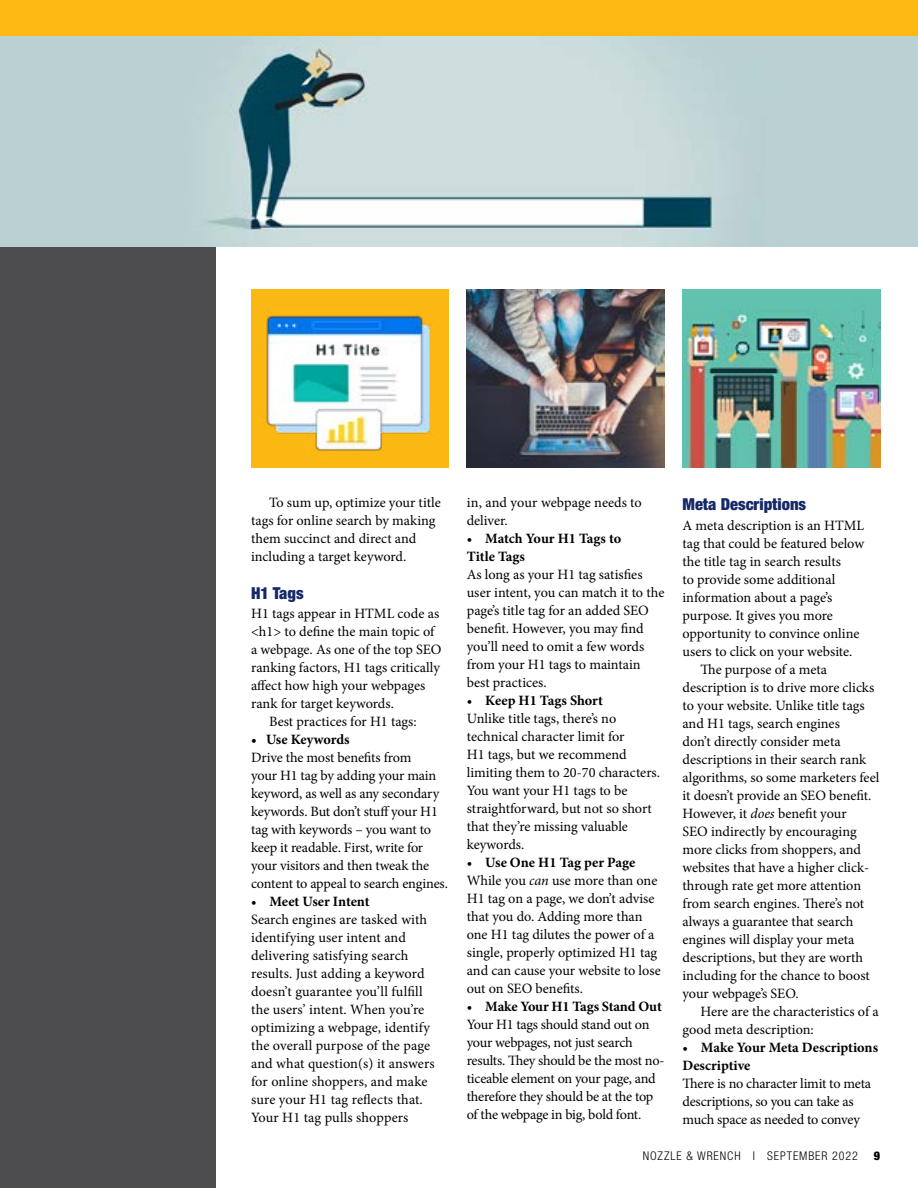
<style>
.page{position:relative;width:918px;height:1188px;background:#fff}
.page>*{position:absolute;margin:0;border:0;box-sizing:border-box;transform-origin:0 0}
.t1{font:900 condensed 16.5px "Helvetica Neue";color:#162867}
.t2{font:14.25px/18px "Minion Pro";letter-spacing:-.005em;color:#000}
.t3{font:700 14.25px/18px "Minion Pro";color:#000}
.t4{font:300 condensed 12px "Helvetica Neue";letter-spacing:.075em;color:#000}
.t5{font:900 condensed 12px "Helvetica Neue";color:#000}
.s1{font-weight:700}
.s2{font-weight:400}
.s3{font-style:italic}
</style>
<div class="page">
<div style="left:0;top:0;width:918px;height:37px;background:#fdb913"></div>
<div style="left:0;top:38px;width:216px;height:1150px;background:#4d4d4f"></div>
<img style="left:0;top:37px;width:918px;height:209px">
<div style="left:251px;top:289px;width:198px;height:179px;background:#fdb913"></div>
<img style="left:262px;top:311px;width:170px;height:140px">
<img style="left:683px;top:289px;width:197px;height:179px">
<img style="left:467px;top:289px;width:197px;height:179px">
<p class="t2" style="left:251px;top:494px;width:191px;text-indent:18px">To sum up, optimize your title tags for online search by making them succinct and direct and including a target keyword.</p>
<p class="t1" style="left:251px;top:583px;width:54px">H1 Tags</p>
<p class="t2" style="left:251px;top:605px;width:190px">H1 tags appear in HTML code as</p>
<p class="t2" style="left:251px;top:623px;width:185px">&lt;h1&gt; to define the main topic of</p>
<p class="t2" style="left:251px;top:641px;width:192px">a webpage. As one of the top SEO</p>
<p class="t2" style="left:251px;top:659px;width:190px">ranking factors, H1 tags critically</p>
<p class="t2" style="left:251px;top:677px;width:176px">affect how high your webpages</p>
<p class="t2" style="left:251px;top:695px;width:144px">rank for target keywords.</p>
<p class="t2" style="left:269px;top:713px;width:149px">Best practices for H1 tags:</p>
<p class="t3" style="left:251px;top:730px;width:100px">• Use Keywords</p>
<p class="t2" style="left:251px;top:749px;width:198px">Drive the most benefits from<br>your H1 tag by adding your main keyword, as well as any secondary keywords. But don’t stuff your H1 tag with keywords – you want to keep it readable. First, write for your visitors and then tweak the content to appeal to search engines.</p>
<p class="t2" style="left:251px;top:893px;width:185px">• <span class="s1">Meet User Intent<br></span>Search engines are tasked with identifying user intent and delivering satisfying search results. Just adding a keyword doesn’t guarantee you’ll fulfill the users’ intent. When you’re optimizing a webpage, identify the overall purpose of the page and what question(s) it answers for online shoppers, and make sure your H1 tag reflects that.<br>Your H1 tag pulls shoppers</p>
<p class="t2" style="left:467px;top:494px;width:176px">in, and your webpage needs to deliver.</p>
<p class="t3" style="left:467px;top:529px;width:156px"><span class="s2">•</span> Match Your H1 Tags to<br>Title Tags</p>
<p class="t2" style="left:467px;top:566px;width:199px">As long as your H1 tag satisfies user intent, you can match it to the page’s title tag for an added SEO benefit. However, you may find you’ll need to omit a few words from your H1 tags to maintain best practices.</p>
<p class="t2" style="left:467px;top:692px;width:195px">• <span class="s1">Keep H1 Tags Short<br></span>Unlike title tags, there’s no technical character limit for<br>H1 tags, but we recommend limiting them to 20-70 characters.<br>You want your H1 tags to be straightforward, but not so short that they’re missing valuable keywords.</p>
<p class="t2" style="left:467px;top:854px;width:196px">• <span class="s1">Use One H1 Tag per Page<br></span>While you <span class="s3">can</span> use more than one<br>H1 tag on a page, we don’t advise that you do. Adding more than one H1 tag dilutes the power of a single, properly optimized H1 tag and can cause your website to lose out on SEO benefits.</p>
<p class="t2" style="left:467px;top:998px;width:199px">• <span class="s1">Make Your H1 Tags Stand Out<br></span>Your H1 tags should stand out on your webpages, not just search results. They should be the most no&shy;ticeable element on your page, and therefore they should be at the top of the webpage in big, bold font.</p>
<p class="t1" style="left:682px;top:494px;width:125px">Meta Descriptions</p>
<p class="t2" style="left:682px;top:516px;width:183px">A meta description is an HTML</p>
<p class="t2" style="left:682px;top:534px;width:183px">tag that could be featured below</p>
<p class="t2" style="left:682px;top:552px;width:160px">the title tag in search results</p>
<p class="t2" style="left:682px;top:570px;width:154px">to provide some additional</p>
<p class="t2" style="left:682px;top:588px;width:151px">information about a page’s</p>
<p class="t2" style="left:682px;top:606px;width:152px">purpose. It gives you more</p>
<p class="t2" style="left:682px;top:624px;width:178px">opportunity to convince online</p>
<p class="t2" style="left:682px;top:642px;width:171px">users to click on your website.</p>
<p class="t2" style="left:700px;top:660px;width:128px">The purpose of a meta</p>
<p class="t2" style="left:682px;top:678px;width:193px">description is to drive more clicks</p>
<p class="t2" style="left:682px;top:696px;width:184px">to your website. Unlike title tags</p>
<p class="t2" style="left:682px;top:714px;width:159px">and H1 tags, search engines</p>
<p class="t2" style="left:682px;top:732px;width:160px">don’t directly consider meta</p>
<p class="t2" style="left:682px;top:750px;width:185px">descriptions in their search rank</p>
<p class="t2" style="left:682px;top:768px;width:198px">algorithms, so some marketers feel</p>
<p class="t2" style="left:682px;top:786px;width:191px">it doesn’t provide an SEO benefit.</p>
<p class="t2" style="left:682px;top:804px;width:166px">However, it <span class="s3">does</span> benefit your</p>
<p class="t2" style="left:682px;top:822px;width:176px">SEO indirectly by encouraging</p>
<p class="t2" style="left:682px;top:840px;width:180px">more clicks from shoppers, and</p>
<p class="t2" style="left:682px;top:858px;width:188px">websites that have a higher click-</p>
<p class="t2" style="left:682px;top:876px;width:180px">through rate get more attention</p>
<p class="t2" style="left:682px;top:894px;width:183px">from search engines. There’s not</p>
<p class="t2" style="left:682px;top:912px;width:172px">always a guarantee that search</p>
<p class="t2" style="left:682px;top:930px;width:173px">engines will display your meta</p>
<p class="t2" style="left:682px;top:948px;width:182px">descriptions, but they are worth</p>
<p class="t2" style="left:682px;top:966px;width:189px">including for the chance to boost</p>
<p class="t2" style="left:682px;top:984px;width:118px">your webpage’s SEO.</p>
<p class="t2" style="left:700px;top:1002px;width:180px">Here are the characteristics of a</p>
<p class="t2" style="left:682px;top:1020px;width:133px">good meta description:</p>
<p class="t3" style="left:682px;top:1038px;width:197px"><span class="s2">•</span> Make Your Meta Descriptions<br>Descriptive</p>
<p class="t2" style="left:682px;top:1074px;width:190px">There is no character limit to meta descriptions, so you can take as much space as needed to convey</p>
<p class="t4" style="left:643px;top:1149px;width:217px">NOZZLE &amp; WRENCH I SEPTEMBER 2022</p>
<p class="t5" style="left:874px;top:1148px;width:8px">9</p>
</div>
